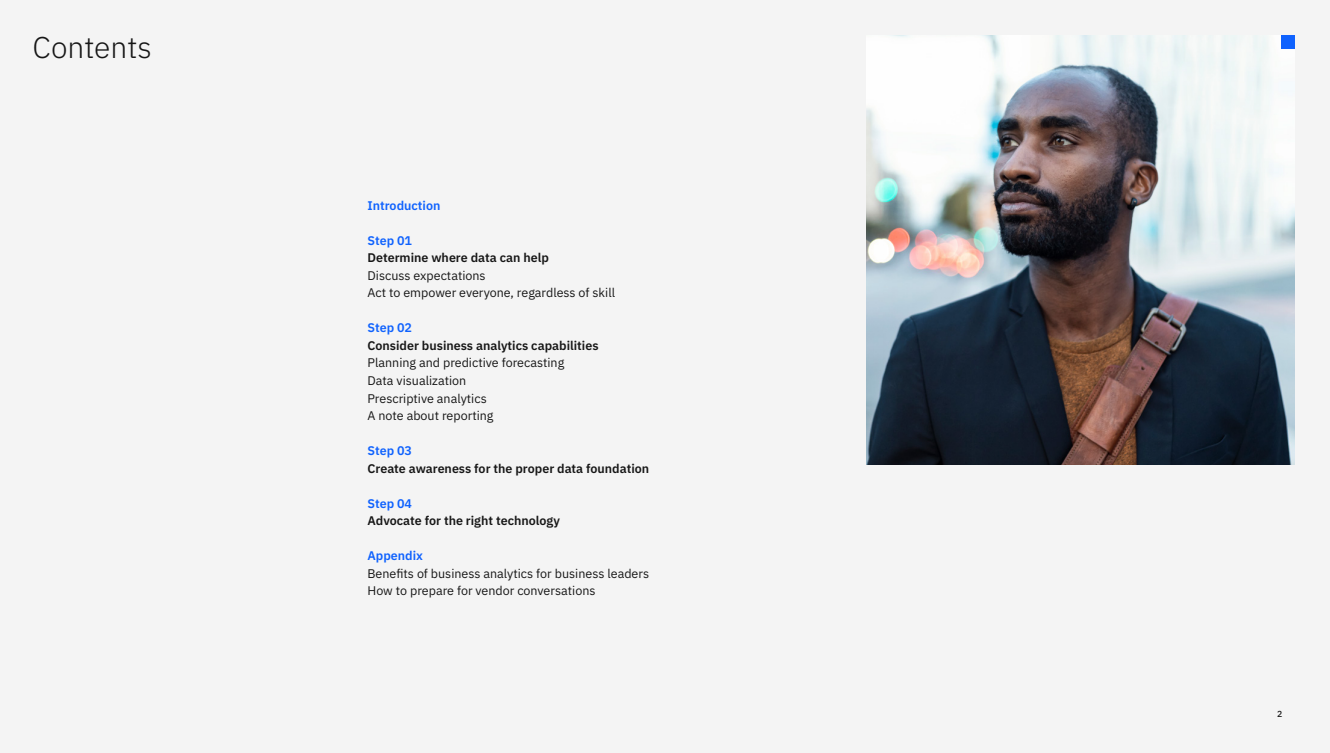
<style>
.page{position:relative;width:1330px;height:753px;background:#fff}
.page>*{position:absolute;margin:0;border:0;box-sizing:border-box;transform-origin:0 0}
.t1{font:300 30px "IBM Plex Sans";color:#161616}
.Body_copy{font:12.5px "IBM Plex Sans";color:#161616}
.Body_copy-2{font:600 12.5px "IBM Plex Sans";color:#161616}
.Body_copy-3{font:600 12.5px "IBM Plex Sans";color:#0f62fe}
.t2{font:500 8.75px "IBM Plex Sans";color:#161616}
</style>
<div class="page">
<div style="left:0;top:0;width:1330px;height:752px;background:#f4f4f4"></div>
<img style="left:866px;top:35px;width:429px;height:429px">
<div style="left:1281px;top:35px;width:14px;height:14px;background:#0f62fe"></div>
<h3 class="t1" style="left:32px;top:25px;width:121px">Contents</h3>
<p class="Body_copy-3" style="left:368px;top:195px;width:74px">Introduction</p>
<p class="Body_copy-3" style="left:368px;top:230px;width:46px">Step 01</p>
<p class="Body_copy-2" style="left:368px;top:248px;width:183px">Determine where data can help</p>
<p class="Body_copy" style="left:368px;top:266px;width:120px">Discuss expectations</p>
<p class="Body_copy" style="left:368px;top:283px;width:249px">Act to empower everyone, regardless of skill</p>
<p class="Body_copy-3" style="left:368px;top:318px;width:46px">Step 02</p>
<p class="Body_copy-2" style="left:368px;top:335px;width:233px">Consider business analytics capabilities</p>
<p class="Body_copy" style="left:368px;top:353px;width:198px">Planning and predictive forecasting</p>
<p class="Body_copy" style="left:368px;top:371px;width:100px">Data visualization</p>
<p class="Body_copy" style="left:368px;top:388px;width:121px">Prescriptive analytics</p>
<p class="Body_copy" style="left:368px;top:406px;width:128px">A note about reporting</p>
<p class="Body_copy-3" style="left:368px;top:440px;width:46px">Step 03</p>
<p class="Body_copy-2" style="left:368px;top:458px;width:283px">Create awareness for the proper data foundation</p>
<p class="Body_copy-3" style="left:368px;top:493px;width:46px">Step 04</p>
<p class="Body_copy-2" style="left:368px;top:510px;width:194px">Advocate for the right technology</p>
<p class="Body_copy-3" style="left:368px;top:545px;width:57px">Appendix</p>
<p class="Body_copy" style="left:368px;top:563px;width:283px">Benefits of business analytics for business leaders</p>
<p class="Body_copy" style="left:368px;top:581px;width:230px">How to prepare for vendor conversations</p>
<p class="t2" style="left:1277px;top:706px;width:7px">2</p>
</div>
